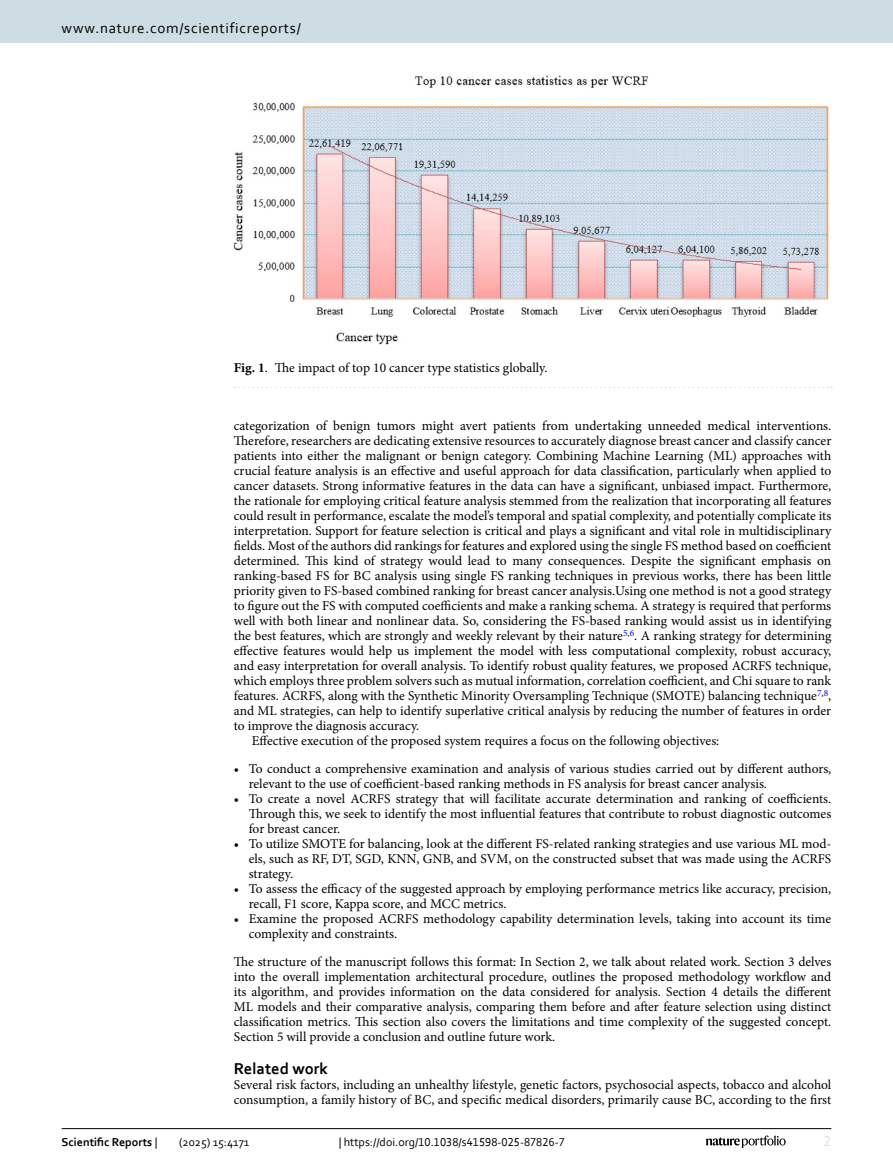
<style>
.page{position:relative;width:893px;height:1174px;background:#fff}
.page>*{position:absolute;margin:0;border:0;box-sizing:border-box;transform-origin:0 0}
.Head_1{font:700 16.5px "Corbel";color:#000}
.t1{font:15px "Corbel";letter-spacing:.05em;color:#000}
.t2{font:15px "Corbel";color:#d9e4eb}
.Body_Text_Indent{font:13.5px/15px "Minion Pro";color:#000;text-align:justify}
.Body_Text{font:13.5px/15px "Minion Pro";color:#000;text-align:justify}
.Figure_Caption{font:13.5px "Minion Pro";color:#000}
.t3{font:12px "Corbel";color:#000}
.t4{font:700 12px "Corbel";color:#000}
.s1{font-weight:700}
.s2{font-weight:400}
</style>
<div class="page">
<img style="left:234px;top:76px;width:594px;height:268px">
<svg style="left:235px;top:387px;width:597px;height:1px"></svg>
<hr style="left:62px;top:1128px;width:769px;height:1px;background:#000">
<svg style="left:706px;top:1135px;width:80px;height:12px"></svg>
<div style="left:0;top:0;width:893px;height:43px;background:#cedde4"></div>
<p class="t1" style="left:62px;top:18px;width:241px">www.nature.com/scientificreports/</p>
<p class="Figure_Caption" style="left:234px;top:359px;width:315px"><span class="s1">Fig. 1</span>. The impact of top 10 cancer type statistics globally.</p>
<p class="Body_Text_Indent" style="left:234px;top:418px;width:599px">categorization of benign tumors might avert patients from undertaking unneeded medical interventions.<br>Therefore, researchers are dedicating extensive resources to accurately diagnose breast cancer and classify cancer patients into either the malignant or benign category. Combining Machine Learning (ML) approaches with crucial feature analysis is an effective and useful approach for data classification, particularly when applied to cancer datasets. Strong informative features in the data can have a significant, unbiased impact. Furthermore, the rationale for employing critical feature analysis stemmed from the realization that incorporating all features could result in performance, escalate the model’s temporal and spatial complexity, and potentially complicate its interpretation. Support for feature selection is critical and plays a significant and vital role in multidisciplinary fields. Most of the authors did rankings for features and explored using the single FS method based on coefficient determined. This kind of strategy would lead to many consequences. Despite the significant emphasis on ranking-based FS for BC analysis using single FS ranking techniques in previous works, there has been little priority given to FS-based combined ranking for breast cancer analysis.Using one method is not a good strategy to figure out the FS with computed coefficients and make a ranking schema. A strategy is required that performs well with both linear and nonlinear data. So, considering the FS-based ranking would assist us in identifying the best features, which are strongly and weekly relevant by their nature<sup>5</sup><sup>,</sup><sup>6</sup>. A ranking strategy for determining effective features would help us implement the model with less computational complexity, robust accuracy, and easy interpretation for overall analysis. To identify robust quality features, we proposed ACRFS technique, which employs three problem solvers such as mutual information, correlation coefficient, and Chi square to rank features. ACRFS, along with the Synthetic Minority Oversampling Technique (SMOTE) balancing technique<sup>7</sup><sup>,</sup><sup>8</sup>, and ML strategies, can help to identify superlative critical analysis by reducing the number of features in order to improve the diagnosis accuracy.</p>
<p class="Body_Text_Indent" style="left:252px;top:733px;width:469px">Effective execution of the proposed system requires a focus on the following objectives:</p>
<p class="Body_Text_Indent" style="left:249px;top:761px;width:584px;text-indent:-15px">• To conduct a comprehensive examination and analysis of various studies carried out by different authors, relevant to the use of coefficient-based ranking methods in FS analysis for breast cancer analysis.</p>
<p class="Body_Text_Indent" style="left:249px;top:791px;width:584px;text-indent:-15px">• To create a novel ACRFS strategy that will facilitate accurate determination and ranking of coefficients.<br>Through this, we seek to identify the most influential features that contribute to robust diagnostic outcomes for breast cancer.</p>
<p class="Body_Text_Indent" style="left:249px;top:836px;width:584px;text-indent:-15px">• To utilize SMOTE for balancing, look at the different FS-related ranking strategies and use various ML mod&shy;els, such as RF, DT, SGD, KNN, GNB, and SVM, on the constructed subset that was made using the ACRFS strategy.</p>
<p class="Body_Text_Indent" style="left:249px;top:881px;width:584px;text-indent:-15px">• To assess the efficacy of the suggested approach by employing performance metrics like accuracy, precision, recall, F1 score, Kappa score, and MCC metrics.</p>
<p class="Body_Text_Indent" style="left:249px;top:911px;width:584px;text-indent:-15px">• Examine the proposed ACRFS methodology capability determination levels, taking into account its time complexity and constraints.</p>
<p class="Body_Text" style="left:234px;top:954px;width:599px">The structure of the manuscript follows this format: In Section 2, we talk about related work. Section 3 delves into the overall implementation architectural procedure, outlines the proposed methodology workflow and its algorithm, and provides information on the data considered for analysis. Section 4 details the different ML models and their comparative analysis, comparing them before and after feature selection using distinct classification metrics. This section also covers the limitations and time complexity of the suggested concept.<br>Section 5 will provide a conclusion and outline future work.</p>
<p class="Head_1" style="left:234px;top:1058px;width:96px">Related work</p>
<p class="Body_Text" style="left:234px;top:1077px;width:599px">Several risk factors, including an unhealthy lifestyle, genetic factors, psychosocial aspects, tobacco and alcohol consumption, a family history of BC, and specific medical disorders, primarily cause BC, according to the first</p>
<p class="t4" style="left:62px;top:1134px;width:97px">Scientific Reports <span class="s2">|</span></p>
<p class="t3" style="left:179px;top:1134px;width:72px">(2025) 15:4171</p>
<p class="t3" style="left:339px;top:1134px;width:228px">| https://doi.org/10.1038/s41598-025-87826-7</p>
<p class="t2" style="left:824px;top:1132px;width:9px">2</p>
</div>
